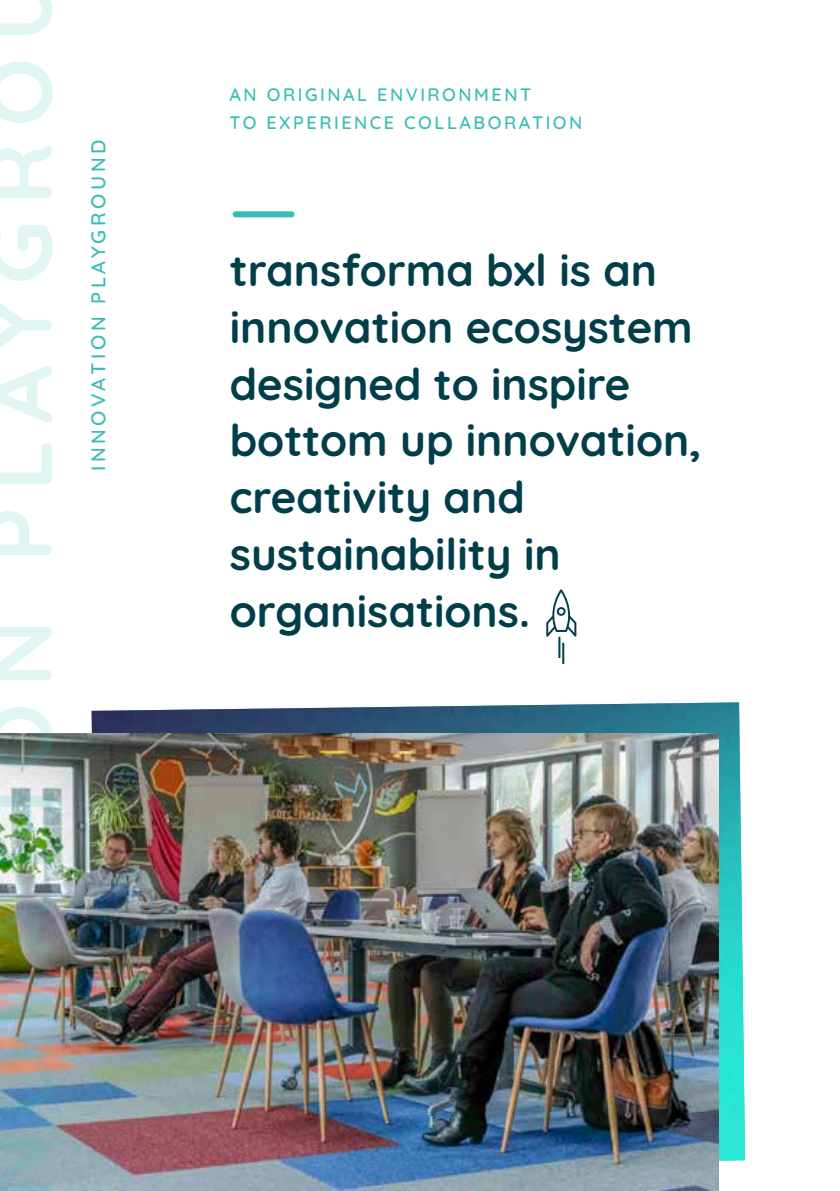
<style>
.page{position:relative;width:840px;height:1191px;background:#fff}
.page>*{position:absolute;margin:0;border:0;box-sizing:border-box;transform-origin:0 0}
.t1{font:700 44px/57px "Quicksand";color:#003e4a}
.t2{font:500 20px "Quicksand";letter-spacing:.18em;color:#36bdb5}
.t3{font:500 18px/28px "Quicksand";letter-spacing:.14em;color:#36bdb5}
</style>
<div class="page">
<img style="left:92px;top:702px;width:652px;height:466px">
<img style="left:53px;top:733px;width:665px;height:458px">
<div style="left:232px;top:211px;width:62px;height:6px;background:#36bdb5;border-radius:3px"></div>
<svg style="left:546px;top:589px;width:30px;height:48px"></svg>
<hr style="left:558px;top:637px;width:2px;height:21px;background:#003e4a">
<hr style="left:562px;top:643px;width:2px;height:21px;background:#003e4a">
<img style="left:0;top:0;width:53px;height:1191px">
<p class="t2" style="left:82px;top:471px;width:333px;rotate:-90deg">INNOVATION PLAYGROUND</p>
<p class="t3" style="left:229px;top:79px;width:354px">AN ORIGINAL ENVIRONMENT<br>TO EXPERIENCE COLLABORATION</p>
<p class="t1" style="left:230px;top:238px;width:473px">transforma bxl is an innovation ecosystem designed to inspire bottom up innovation, creativity and sustainability in organisations.</p>
</div>
